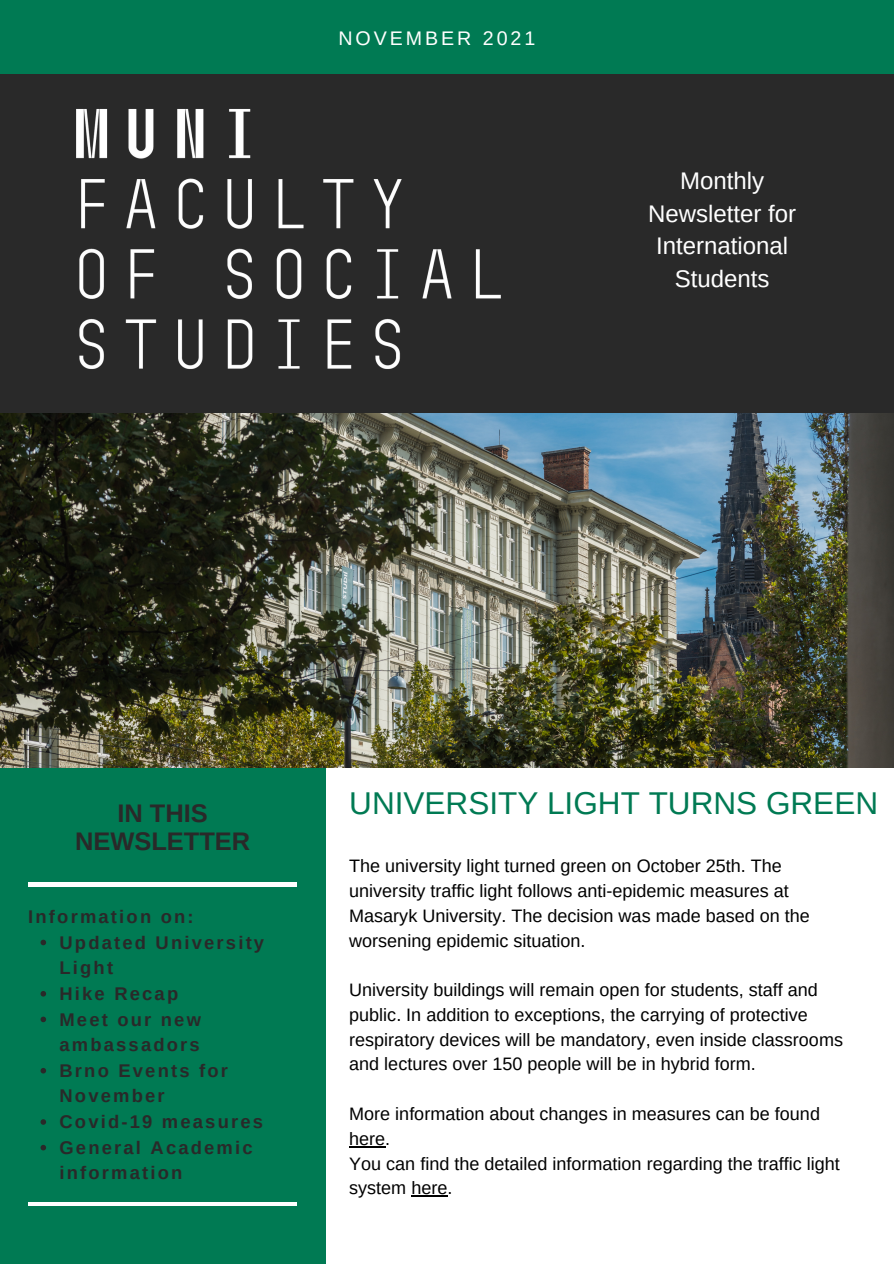
<style>
.page{position:relative;width:894px;height:1264px;background:#fff}
.page>*{position:absolute;margin:0;border:0;box-sizing:border-box;transform-origin:0 0}
.t1{font:31.5px "Arimo";color:#007a53}
.t2{font:700 25.35px/27.9px "Arimo";color:#292929;text-align:center}
.t3{font:24px/32.7px "Arimo";color:#fff;text-align:center}
.t4{font:19.65px "Arimo";letter-spacing:.15em;color:#fff}
.t5{font:700 18.3px/25.7px "Arimo";letter-spacing:.12em;color:#292929}
.t6{font:18px/24.8px "Arimo";color:#000}
</style>
<div class="page">
<img style="left:0;top:412px;width:893px;height:356px">
<div style="left:0;top:57px;width:893px;height:355px;background:#292929"></div>
<div style="left:0;top:0;width:893px;height:74px;background:#007a53"></div>
<img style="left:76px;top:109px;width:425px;height:260px">
<div style="left:0;top:768px;width:325px;height:495px;background:#007a53"></div>
<hr style="left:28px;top:883px;width:269px;height:3px;background:#fff">
<svg style="left:41px;top:939px;width:5px;height:6px"></svg>
<svg style="left:41px;top:991px;width:5px;height:5px"></svg>
<svg style="left:41px;top:1016px;width:5px;height:6px"></svg>
<svg style="left:41px;top:1068px;width:5px;height:5px"></svg>
<svg style="left:41px;top:1119px;width:5px;height:5px"></svg>
<svg style="left:41px;top:1145px;width:5px;height:5px"></svg>
<hr style="left:28px;top:1202px;width:269px;height:3px;background:#fff">
<hr style="left:349px;top:1145px;width:36px;height:2px;background:#000">
<hr style="left:411px;top:1195px;width:36px;height:1px;background:#000">
<p class="t4" style="left:338px;top:27px;width:198px">NOVEMBER 2021</p>
<p class="t3" style="left:647px;top:164px;width:150px">Monthly<br>Newsletter for<br>International<br>Students</p>
<p class="t2" style="left:75px;top:799px;width:177px">IN THIS<br>NEWSLETTER</p>
<p class="t5" style="left:28px;top:903px;width:167px">Information on:</p>
<p class="t5" style="left:59px;top:929px;width:206px">Updated University<br>Light</p>
<p class="t5" style="left:59px;top:980px;width:120px">Hike Recap</p>
<p class="t5" style="left:59px;top:1006px;width:143px">Meet our new ambassadors</p>
<p class="t5" style="left:59px;top:1057px;width:170px">Brno Events for<br>November</p>
<p class="t5" style="left:59px;top:1108px;width:205px">Covid-19 measures</p>
<p class="t5" style="left:59px;top:1134px;width:195px">General Academic information</p>
<p class="t1" style="left:349px;top:786px;width:530px">UNIVERSITY LIGHT TURNS GREEN</p>
<p class="t6" style="left:349px;top:853px;width:462px">The university light turned green on October 25th. The university traffic light follows anti-epidemic measures at Masaryk University. The decision was made based on the worsening epidemic situation.</p>
<p class="t6" style="left:349px;top:977px;width:495px">University buildings will remain open for students, staff and public. In addition to exceptions, the carrying of protective respiratory devices will be mandatory, even inside classrooms and lectures over 150 people will be in hybrid form.</p>
<p class="t6" style="left:349px;top:1101px;width:472px">More information about changes in measures can be found here.</p>
<p class="t6" style="left:349px;top:1150px;width:492px">You can find the detailed information regarding the traffic light system here.</p>
</div>
